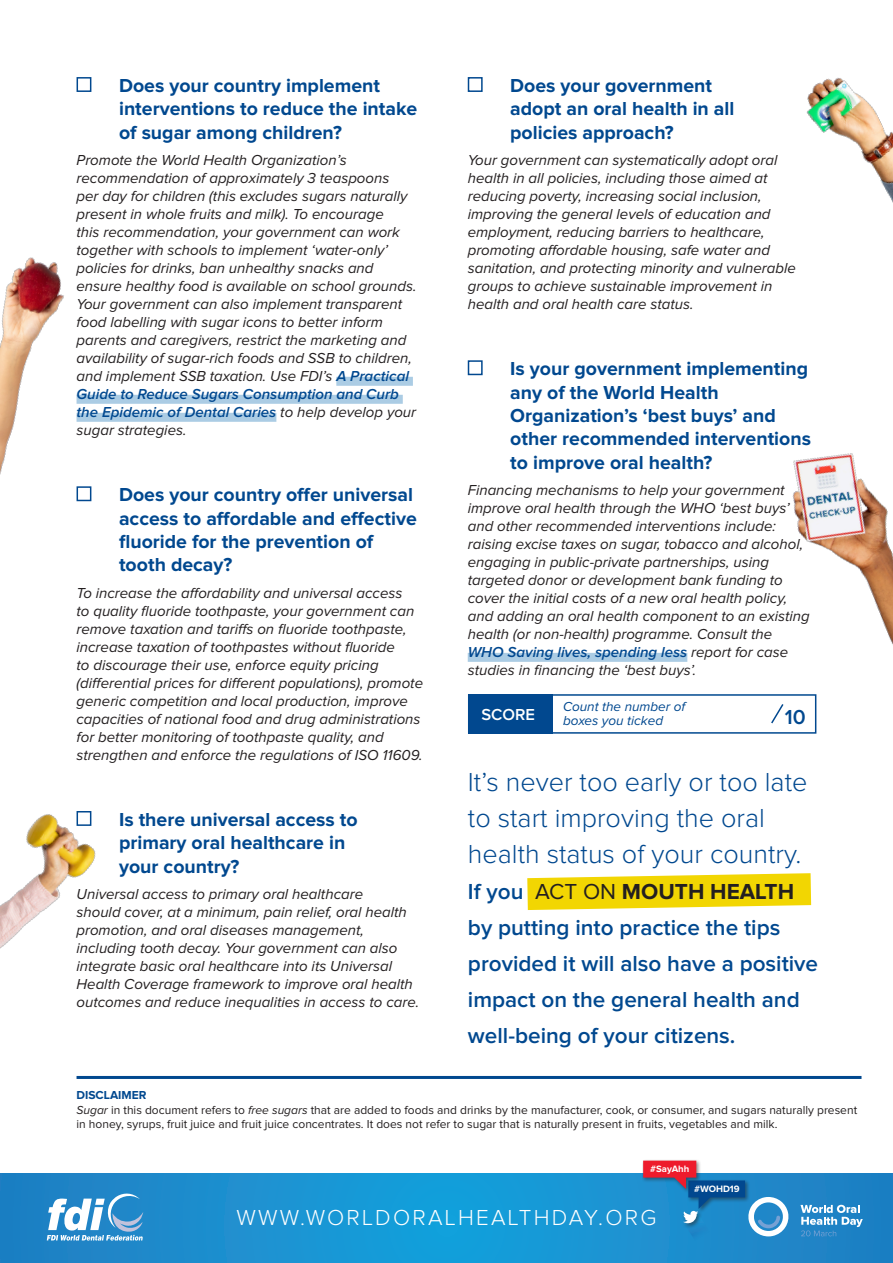
<style>
.page{position:relative;width:893px;height:1263px;background:#fff}
.page>*{position:absolute;margin:0;border:0;box-sizing:border-box;transform-origin:0 0}
.t1{font:300 27px/36px "Proxima Nova";color:#01488f}
.t2{font:600 22.5px/36px "Proxima Nova";color:#01488f}
.t3{font:300 22.5px "Proxima Nova";letter-spacing:.1em;color:#fff}
.t4{font:600 21px "Proxima Nova";color:#01488f}
.t5{font:700 19.5px/23.4px "Proxima Nova";color:#01488f}
.t6{font:600 16.5px "Proxima Nova";color:#fff}
.t7{font:italic 15px/18px "Proxima Nova";color:#231f20}
.t8{font:italic 13.5px/13.5px "Proxima Nova";color:#01488f}
.t9{font:12px/14.4px "Proxima Nova";color:#231f20}
.t10{font:700 12px "Proxima Nova";color:#01488f}
.t11{font:700 9.6px "Proxima Nova";color:#fff}
.s1{font-weight:600;color:#01488f}
.s2{font-weight:400;color:#231f20}
.s3{font-weight:700;color:#231f20}
.s4{font-style:italic}
</style>
<div class="page">
<div style="left:336px;top:377px;width:77px;height:9px;background:#abcce4"></div>
<div style="left:77px;top:395px;width:326px;height:9px;background:#abcce4"></div>
<div style="left:77px;top:413px;width:199px;height:9px;background:#abcce4"></div>
<div style="left:77px;top:77px;width:14px;height:15px;border:2px solid #01488f"></div>
<div style="left:77px;top:486px;width:14px;height:15px;border:2px solid #01488f"></div>
<div style="left:468px;top:653px;width:219px;height:9px;background:#abcce4"></div>
<div style="left:468px;top:77px;width:15px;height:15px;border:2px solid #01488f"></div>
<div style="left:468px;top:360px;width:15px;height:15px;border:2px solid #01488f"></div>
<hr style="left:77px;top:1076px;width:784px;height:3px;background:#01488f">
<img style="left:0;top:257px;width:78px;height:218px">
<img style="left:0;top:811px;width:96px;height:138px">
<svg style="left:0;top:1174px;width:893px;height:89px;background:#1a90cf"></svg>
<svg style="left:800px;top:1205px;width:63px;height:31px;background:#57a1d3"></svg>
<svg style="left:47px;top:1193px;width:96px;height:47px"></svg>
<div style="left:642px;top:1159px;width:60px;height:35px;background:#231f20;opacity:.5"></div>
<svg style="left:643px;top:1160px;width:147px;height:82px;background:#518dbe"></svg>
<img style="left:792px;top:453px;width:101px;height:192px">
<img style="left:806px;top:78px;width:87px;height:125px">
<svg style="left:527px;top:873px;width:284px;height:37px;background:#f3db25"></svg>
<svg style="left:468px;top:694px;width:349px;height:40px"></svg>
<p class="t5" style="left:119px;top:75px;width:300px">Does your country implement interventions to reduce the intake of sugar among children?</p>
<p class="t7" style="left:77px;top:152px;width:341px">Promote the World Health Organization’s recommendation of approximately 3 teaspoons<br>per day for children (this excludes sugars naturally present in whole fruits and milk). To encourage<br>this recommendation, your government can work together with schools to implement ‘water-only’ policies for drinks, ban unhealthy snacks and ensure healthy food is available on school grounds.<br>Your government can also implement transparent food labelling with sugar icons to better inform parents and caregivers, restrict the marketing and availability of sugar-rich foods and SSB to children, and implement SSB taxation. Use FDI’s <span class="s1">A Practical Guide to Reduce Sugars Consumption and Curb the Epidemic of Dental Caries</span> to help develop your sugar strategies.</p>
<p class="t5" style="left:119px;top:484px;width:299px">Does your country offer universal access to affordable and effective fluoride for the prevention of tooth decay?</p>
<p class="t7" style="left:77px;top:585px;width:348px">To increase the affordability and universal access<br>to quality fluoride toothpaste, your government can remove taxation and tariffs on fluoride toothpaste, increase taxation of toothpastes without fluoride<br>to discourage their use, enforce equity pricing (differential prices for different populations), promote generic competition and local production, improve capacities of national food and drug administrations for better monitoring of toothpaste quality, and strengthen and enforce the regulations of ISO 11609.</p>
<p class="t5" style="left:119px;top:808px;width:240px">Is there universal access to primary oral healthcare in your country?</p>
<p class="t7" style="left:77px;top:886px;width:344px">Universal access to primary oral healthcare<br>should cover, at a minimum, pain relief, oral health promotion, and oral diseases management, including tooth decay. Your government can also integrate basic oral healthcare into its Universal Health Coverage framework to improve oral health outcomes and reduce inequalities in access to care.</p>
<p class="t5" style="left:510px;top:75px;width:226px">Does your government adopt an oral health in all policies approach?</p>
<p class="t7" style="left:468px;top:152px;width:330px">Your government can systematically adopt oral health in all policies, including those aimed at reducing poverty, increasing social inclusion, improving the general levels of education and employment, reducing barriers to healthcare, promoting affordable housing, safe water and sanitation, and protecting minority and vulnerable groups to achieve sustainable improvement in health and oral health care status.</p>
<p class="t5" style="left:510px;top:358px;width:302px">Is your government implementing any of the World Health<br>Organization’s ‘best buys’ and other recommended interventions to improve oral health?</p>
<p class="t7" style="left:468px;top:482px;width:344px">Financing mechanisms to help your government improve oral health through the WHO ‘best buys’ and other recommended interventions include: raising excise taxes on sugar, tobacco and alcohol, engaging in public-private partnerships, using targeted donor or development bank funding to cover the initial costs of a new oral health policy, and adding an oral health component to an existing health (or non-health) programme. Consult the <span class="s1">WHO Saving lives, spending less</span> report for case studies in financing the ‘best buys’.</p>
<p class="t8" style="left:563px;top:701px;width:124px">Count the number of boxes you ticked</p>
<p class="t6" style="left:481px;top:707px;width:55px">SCORE</p>
<p class="t4" style="left:785px;top:707px;width:22px">10</p>
<p class="t1" style="left:468px;top:765px;width:341px">It’s never too early or too late to start improving the oral health status of your country.</p>
<p class="t2" style="left:468px;top:874px;width:352px">If you <span class="s2">ACT ON</span> <span class="s3">MOUTH HEALTH </span>by putting into practice the tips provided it will also have a positive impact on the general health and well-being of your citizens.</p>
<p class="t10" style="left:77px;top:1089px;width:71px">DISCLAIMER</p>
<p class="t9" style="left:77px;top:1103px;width:782px"><span class="s4">Sugar</span> in this document refers to <span class="s4">free sugars</span> that are added to foods and drinks by the manufacturer, cook, or consumer, and sugars naturally present in honey, syrups, fruit juice and fruit juice concentrates. It does not refer to sugar that is naturally present in fruits, vegetables and milk.</p>
<p class="t11" style="left:650px;top:1164px;width:41px">#SayAhh</p>
<p class="t3" style="left:236px;top:1207px;width:422px">WWW.WORLDORALHEALTHDAY.ORG</p>
<p class="t11" style="left:694px;top:1184px;width:47px">#WOHD19</p>
</div>
